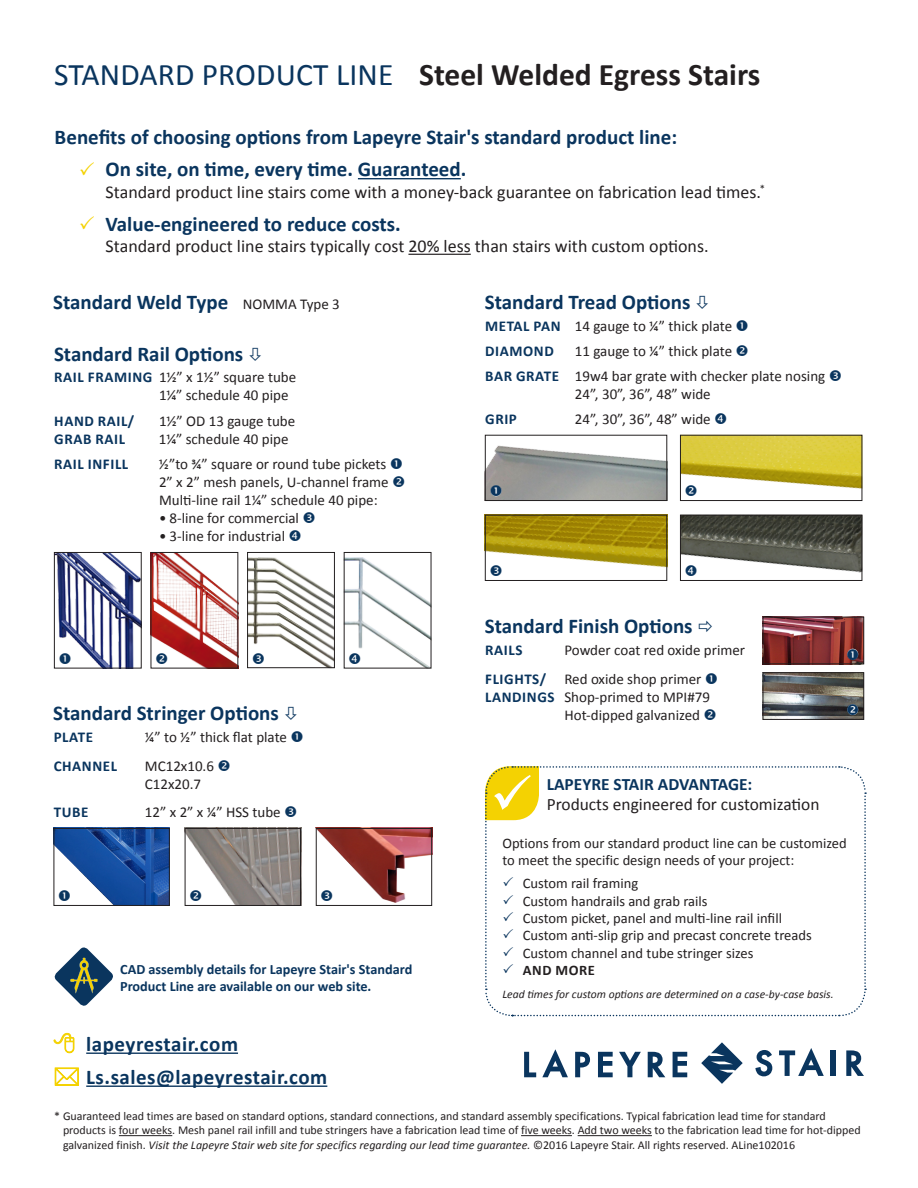
<style>
.page{position:relative;width:918px;height:1188px;background:#fff}
.page>*{position:absolute;margin:0;border:0;box-sizing:border-box;transform-origin:0 0}
.t1{font:700 31.5px "Calibri";color:#231f20}
.t2{font:31.5px "Calibri";letter-spacing:.005em;color:#0a355e}
.t3{font:700 21px "Calibri";color:#0a355e}
.t4{font:700 21px "Calibri";letter-spacing:.025em;color:#0a355e}
.t5{font:18px "Calibri";color:#231f20}
.t6{font:17.4px "Calibri";color:#231f20}
.t7{font:700 17.4px "Calibri";color:#0a355e}
.t8{font:15px "Calibri";color:#231f20}
.t9{font:700 15px "Calibri";letter-spacing:.04em;color:#0a355e}
.t10{font:14.55px/17.4px "Calibri";color:#231f20}
.t11{font:700 14.55px "Calibri";letter-spacing:.04em;color:#231f20}
.t12{font:700 14.25px/17.1px "Calibri";color:#0a355e}
.t13{font:12px/14.4px "Calibri";color:#231f20}
.t14{font:italic 11.7px "Calibri";color:#231f20}
.s1{font-weight:700;color:#0a355e}
.s2{font-style:italic}
</style>
<div class="page">
<hr style="left:119px;top:1135px;width:53px;height:1px;background:#231f20">
<hr style="left:521px;top:1135px;width:51px;height:1px;background:#231f20">
<hr style="left:578px;top:1135px;width:74px;height:1px;background:#231f20">
<svg style="left:524px;top:1052px;width:12px;height:25px"></svg>
<svg style="left:542px;top:1049px;width:26px;height:28px"></svg>
<svg style="left:575px;top:1052px;width:15px;height:25px"></svg>
<svg style="left:598px;top:1052px;width:15px;height:25px"></svg>
<svg style="left:619px;top:1052px;width:22px;height:25px"></svg>
<svg style="left:648px;top:1052px;width:17px;height:25px"></svg>
<svg style="left:673px;top:1052px;width:14px;height:25px"></svg>
<svg style="left:701px;top:1042px;width:42px;height:42px"></svg>
<svg style="left:755px;top:1050px;width:17px;height:26px"></svg>
<svg style="left:779px;top:1048px;width:45px;height:28px"></svg>
<div style="left:831px;top:1050px;width:5px;height:26px;background:#0a355e"></div>
<svg style="left:846px;top:1050px;width:18px;height:26px"></svg>
<hr style="left:86px;top:1053px;width:152px;height:1px;background:#0a355e">
<hr style="left:86px;top:1086px;width:241px;height:1px;background:#0a355e">
<hr style="left:358px;top:178px;width:103px;height:1px;background:#0a355e">
<hr style="left:408px;top:254px;width:63px;height:1px;background:#231f20">
<img style="left:56px;top:554px;width:84px;height:112px">
<div style="left:54px;top:552px;width:88px;height:116px;border:1px solid #231f20"></div>
<img style="left:153px;top:554px;width:83px;height:112px">
<div style="left:151px;top:552px;width:87px;height:116px;border:1px solid #231f20"></div>
<img style="left:249px;top:557px;width:84px;height:109px">
<div style="left:247px;top:552px;width:88px;height:116px;border:1px solid #231f20"></div>
<img style="left:346px;top:557px;width:83px;height:109px">
<img style="left:55px;top:830px;width:113px;height:74px">
<div style="left:53px;top:828px;width:117px;height:78px;border:1px solid #231f20"></div>
<img style="left:187px;top:830px;width:112px;height:74px">
<div style="left:185px;top:828px;width:116px;height:78px;border:1px solid #231f20"></div>
<img style="left:318px;top:830px;width:112px;height:73px">
<div style="left:316px;top:828px;width:116px;height:78px;border:1px solid #231f20"></div>
<img style="left:765px;top:619px;width:97px;height:43px">
<div style="left:763px;top:617px;width:101px;height:47px;border:1px solid #231f20"></div>
<img style="left:765px;top:674px;width:97px;height:44px">
<div style="left:763px;top:672px;width:101px;height:48px;border:1px solid #231f20"></div>
<img style="left:487px;top:445px;width:178px;height:54px">
<div style="left:485px;top:435px;width:182px;height:66px;border:1px solid #231f20"></div>
<img style="left:682px;top:437px;width:178px;height:52px">
<div style="left:680px;top:435px;width:182px;height:66px;border:1px solid #231f20"></div>
<img style="left:487px;top:517px;width:178px;height:51px">
<div style="left:485px;top:515px;width:182px;height:66px;border:1px solid #231f20"></div>
<img style="left:682px;top:517px;width:178px;height:56px">
<div style="left:680px;top:515px;width:182px;height:66px;border:1px solid #231f20"></div>
<svg style="left:54px;top:947px;width:59px;height:59px"></svg>
<img style="left:70px;top:958px;width:28px;height:35px">
<svg style="left:53px;top:1033px;width:22px;height:21px"></svg>
<svg style="left:54px;top:1067px;width:25px;height:19px"></svg>
<svg style="left:60px;top:653px;width:11px;height:11px"></svg>
<svg style="left:156px;top:653px;width:11px;height:11px"></svg>
<svg style="left:253px;top:653px;width:11px;height:11px"></svg>
<svg style="left:350px;top:653px;width:10px;height:11px"></svg>
<svg style="left:59px;top:890px;width:11px;height:11px"></svg>
<svg style="left:190px;top:890px;width:11px;height:11px"></svg>
<svg style="left:322px;top:890px;width:10px;height:11px"></svg>
<svg style="left:847px;top:649px;width:11px;height:11px"></svg>
<svg style="left:847px;top:704px;width:11px;height:11px"></svg>
<svg style="left:491px;top:485px;width:11px;height:11px"></svg>
<svg style="left:686px;top:485px;width:11px;height:4px"></svg>
<svg style="left:491px;top:565px;width:11px;height:3px"></svg>
<svg style="left:686px;top:565px;width:11px;height:8px"></svg>
<svg style="left:485px;top:766px;width:382px;height:251px"></svg>
<p class="t2" style="left:54px;top:55px;width:341px">STANDARD PRODUCT LINE</p>
<p class="t1" style="left:419px;top:55px;width:343px">Steel Welded Egress Stairs</p>
<p class="t3" style="left:55px;top:123px;width:624px">Benefits of choosing options from Lapeyre Stair's standard product line:</p>
<p class="t3" style="left:106px;top:156px;width:362px">On site, on time, every time. Guaranteed.</p>
<p class="t5" style="left:106px;top:181px;width:661px">Standard product line stairs come with a money-back guarantee on fabrication lead times.<sup>*</sup></p>
<p class="t3" style="left:106px;top:210px;width:297px">Value-engineered to reduce costs.</p>
<p class="t5" style="left:106px;top:235px;width:604px">Standard product line stairs typically cost 20% less than stairs with custom options.</p>
<p class="t3" style="left:53px;top:288px;width:177px">Standard Weld Type</p>
<p class="t8" style="left:243px;top:294px;width:99px">NOMMA Type 3</p>
<p class="t3" style="left:485px;top:288px;width:207px">Standard Tread Options</p>
<p class="t8" style="left:485px;top:316px;width:248px"><span class="s1">METAL PAN</span> 14 gauge to ¼” thick plate</p>
<p class="t9" style="left:485px;top:341px;width:70px">DIAMOND</p>
<p class="t8" style="left:575px;top:341px;width:159px">11 gauge to ¼” thick plate</p>
<p class="t8" style="left:485px;top:367px;width:342px"><span class="s1">BAR GRATE</span> 19w4 bar grate with checker plate nosing</p>
<p class="t8" style="left:575px;top:385px;width:137px">24”, 30”, 36”, 48” wide</p>
<p class="t9" style="left:485px;top:410px;width:33px">GRIP</p>
<p class="t8" style="left:575px;top:410px;width:137px">24”, 30”, 36”, 48” wide</p>
<p class="t3" style="left:54px;top:340px;width:191px">Standard Rail Options</p>
<p class="t8" style="left:54px;top:368px;width:244px"><span class="s1">RAIL FRAMING</span> 11/2” x 11/2” square tube</p>
<p class="t8" style="left:159px;top:386px;width:131px">11/4” schedule 40 pipe</p>
<p class="t9" style="left:54px;top:411px;width:82px">HAND RAIL/</p>
<p class="t8" style="left:159px;top:411px;width:138px">11/2” OD 13 gauge tube</p>
<p class="t9" style="left:54px;top:429px;width:72px">GRAB RAIL</p>
<p class="t8" style="left:159px;top:429px;width:131px">11/4” schedule 40 pipe</p>
<p class="t9" style="left:54px;top:454px;width:76px">RAIL INFILL</p>
<p class="t8" style="left:159px;top:454px;width:229px">½”to ¾” square or round tube pickets</p>
<p class="t8" style="left:159px;top:472px;width:231px">2” x 2” mesh panels, U-channel frame</p>
<p class="t8" style="left:159px;top:490px;width:220px">Multi-line rail 11/4” schedule 40 pipe:</p>
<p class="t8" style="left:159px;top:508px;width:142px">• 8-line for commercial</p>
<p class="t8" style="left:159px;top:526px;width:128px">• 3-line for industrial</p>
<p class="t3" style="left:53px;top:699px;width:227px">Standard Stringer Options</p>
<p class="t9" style="left:54px;top:727px;width:41px">PLATE</p>
<p class="t8" style="left:145px;top:727px;width:144px">¼” to ½” thick flat plate</p>
<p class="t9" style="left:54px;top:756px;width:65px">CHANNEL</p>
<p class="t8" style="left:145px;top:756px;width:71px">MC12x10.6</p>
<p class="t8" style="left:145px;top:774px;width:58px">C12x20.7</p>
<p class="t9" style="left:54px;top:803px;width:36px">TUBE</p>
<p class="t8" style="left:145px;top:803px;width:137px">12” x 2” x ¼” HSS tube</p>
<p class="t12" style="left:120px;top:961px;width:294px">CAD assembly details for Lapeyre Stair's Standard<br>Product Line are available on our web site.</p>
<p class="t4" style="left:86px;top:1030px;width:153px">lapeyrestair.com</p>
<p class="t4" style="left:86px;top:1063px;width:243px">Ls.sales@lapeyrestair.com</p>
<p class="t3" style="left:485px;top:612px;width:209px">Standard Finish Options</p>
<p class="t9" style="left:485px;top:640px;width:39px">RAILS</p>
<p class="t8" style="left:564px;top:640px;width:182px">Powder coat red oxide primer</p>
<p class="t8" style="left:485px;top:669px;width:218px"><span class="s1">FLIGHTS/</span> Red oxide shop primer</p>
<p class="t8" style="left:485px;top:687px;width:226px"><span class="s1">LANDINGS</span> Shop-primed to MPI#79</p>
<p class="t8" style="left:564px;top:705px;width:137px">Hot-dipped galvanized</p>
<p class="t7" style="left:547px;top:773px;width:207px">LAPEYRE STAIR ADVANTAGE:</p>
<p class="t6" style="left:547px;top:794px;width:274px">Products engineered for customization</p>
<p class="t10" style="left:502px;top:834px;width:346px">Options from our standard product line can be customized to meet the specific design needs of your project:</p>
<p class="t10" style="left:523px;top:875px;width:117px">Custom rail framing</p>
<p class="t10" style="left:523px;top:892px;width:186px">Custom handrails and grab rails</p>
<p class="t10" style="left:523px;top:910px;width:261px">Custom picket, panel and multi-line rail infill</p>
<p class="t10" style="left:523px;top:927px;width:290px">Custom anti-slip grip and precast concrete treads</p>
<p class="t10" style="left:523px;top:944px;width:232px">Custom channel and tube stringer sizes</p>
<p class="t11" style="left:523px;top:961px;width:74px">AND MORE</p>
<p class="t14" style="left:502px;top:986px;width:333px">Lead times for custom options are determined on a case-by-case basis.</p>
<p class="t13" style="left:63px;top:1109px;width:799px;text-indent:-9px">* Guaranteed lead times are based on standard options, standard connections, and standard assembly specifications. Typical fabrication lead time for standard products is four weeks. Mesh panel rail infill and tube stringers have a fabrication lead time of five weeks. Add two weeks to the fabrication lead time for hot-dipped galvanized finish. <span class="s2">Visit the Lapeyre Stair web site for specifics regarding our lead time guarantee.</span> ©2016 Lapeyre Stair. All rights reserved. ALine102016</p>
</div>
